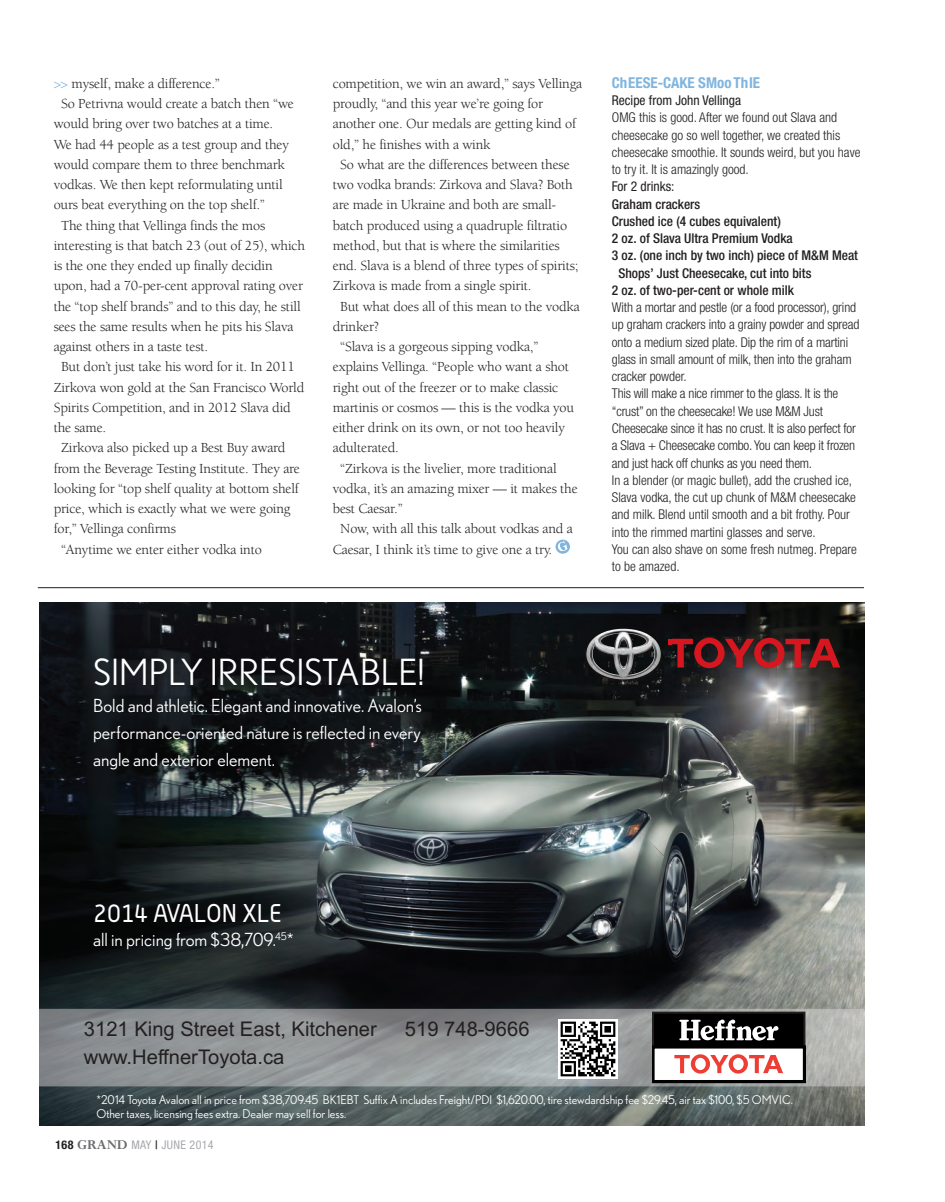
<style>
.page{position:relative;width:945px;height:1202px;background:#fff}
.page>*{position:absolute;margin:0;border:0;box-sizing:border-box;transform-origin:0 0}
.t1{font:36px "Nobel";color:#fff}
.t2{font:25.2px "Alwyn";letter-spacing:-.015em;color:#fff;scale:.95 1}
.t3{font:20.25px "Arial";color:#231f20}
.t4{font:18px/27px "Nobel";color:#fff;text-align:justify}
.t5{font:700 condensed 15px "Helvetica Neue";color:#81b5de}
.t6{font:14.25px "Berkeley";letter-spacing:-.015em;color:#231f20}
.t7{font:300 condensed 13.5px/17.2px "Helvetica Neue";letter-spacing:-.01em;color:#231f20}
.t8{font:500 condensed 13.5px "Helvetica Neue";color:#231f20}
.t9{font:condensed 13.5px "Helvetica Neue";color:#231f20}
.t10{font:12px/13.5px "Nobel";color:#fff}
.t11{font:condensed 12px "Helvetica Neue";letter-spacing:.03em;color:#a8a9ad}
.s1{color:#81b5de}
.s2{font-family:"Nobel Book OV RREZQA"}
.s3{font-weight:700;color:#231f20}
.s4{font-family:"Perpetua";font-weight:700;font-stretch:normal;font-size:15px;color:#6c6d70}
.s5{font-weight:500;color:#231f20}
</style>
<div class="page">
<svg style="left:556px;top:539px;width:14px;height:15px"></svg>
<svg style="left:558px;top:541px;width:10px;height:10px"></svg>
<img style="left:39px;top:602px;width:825px;height:523px">
<img style="left:39px;top:1008px;width:825px;height:78px">
<img style="left:39px;top:1009px;width:825px;height:76px">
<div style="left:653px;top:1012px;width:151px;height:68px;background:#000"></div>
<div style="left:652px;top:1011px;width:153px;height:70px;border:2px solid #231f20"></div>
<div style="left:653px;top:1047px;width:151px;height:34px;background:#fff"></div>
<div style="left:652px;top:1045px;width:153px;height:38px;border:3px solid #000"></div>
<svg style="left:679px;top:1019px;width:100px;height:21px"></svg>
<svg style="left:674px;top:1054px;width:109px;height:19px"></svg>
<img style="left:558px;top:1019px;width:59px;height:59px">
<img style="left:577px;top:623px;width:95px;height:65px">
<svg style="left:668px;top:638px;width:172px;height:30px;background:#721e22"></svg>
<img style="left:586px;top:628px;width:75px;height:51px">
<hr style="left:38px;top:587px;width:826px;height:1px;background:#231f20">
<p class="t6" style="left:54px;top:76px;width:168px"><span class="s1">&gt;&gt;</span> myself, make a difference.”</p>
<p class="t6" style="left:61px;top:96px;width:234px">So Petrivna would create a batch then “we</p>
<p class="t6" style="left:54px;top:116px;width:221px">would bring over two batches at a time.</p>
<p class="t6" style="left:54px;top:137px;width:237px">We had 44 people as a test group and they</p>
<p class="t6" style="left:54px;top:157px;width:233px">would compare them to three benchmark</p>
<p class="t6" style="left:54px;top:177px;width:231px">vodkas. We then kept reformulating until</p>
<p class="t6" style="left:54px;top:197px;width:213px">ours beat everything on the top shelf.”</p>
<p class="t6" style="left:61px;top:218px;width:206px">The thing that Vellinga finds the mos</p>
<p class="t6" style="left:54px;top:238px;width:253px">interesting is that batch 23 (out of 25), which</p>
<p class="t6" style="left:54px;top:258px;width:221px">is the one they ended up finally decidin</p>
<p class="t6" style="left:54px;top:278px;width:251px">upon, had a 70-per-cent approval rating over</p>
<p class="t6" style="left:54px;top:299px;width:249px">the “top shelf brands” and to this day, he still</p>
<p class="t6" style="left:54px;top:319px;width:241px">sees the same results when he pits his Slava</p>
<p class="t6" style="left:54px;top:339px;width:156px">against others in a taste test.</p>
<p class="t6" style="left:61px;top:359px;width:235px">But don’t just take his word for it. In 2011</p>
<p class="t6" style="left:54px;top:380px;width:252px">Zirkova won gold at the San Francisco World</p>
<p class="t6" style="left:54px;top:400px;width:239px">Spirits Competition, and in 2012 Slava did</p>
<p class="t6" style="left:54px;top:420px;width:54px">the same.</p>
<p class="t6" style="left:61px;top:440px;width:226px">Zirkova also picked up a Best Buy award</p>
<p class="t6" style="left:54px;top:461px;width:248px">from the Beverage Testing Institute. They are</p>
<p class="t6" style="left:54px;top:481px;width:247px">looking for “top shelf quality at bottom shelf</p>
<p class="t6" style="left:54px;top:501px;width:238px">price, which is exactly what we were going</p>
<p class="t6" style="left:54px;top:521px;width:124px">for,” Vellinga confirms</p>
<p class="t6" style="left:61px;top:541px;width:202px">“Anytime we enter either vodka into</p>
<p class="t6" style="left:333px;top:76px;width:251px">competition, we win an award,” says Vellinga</p>
<p class="t6" style="left:333px;top:96px;width:212px">proudly, “and this year we’re going for</p>
<p class="t6" style="left:333px;top:116px;width:245px">another one. Our medals are getting kind of</p>
<p class="t6" style="left:333px;top:136px;width:159px">old,” he finishes with a wink</p>
<p class="t6" style="left:340px;top:157px;width:231px">So what are the differences between these</p>
<p class="t6" style="left:333px;top:177px;width:242px">two vodka brands: Zirkova and Slava? Both</p>
<p class="t6" style="left:333px;top:197px;width:225px">are made in Ukraine and both are small-</p>
<p class="t6" style="left:333px;top:217px;width:236px">batch produced using a quadruple filtratio</p>
<p class="t6" style="left:333px;top:238px;width:229px">method, but that is where the similarities</p>
<p class="t6" style="left:333px;top:258px;width:247px">end. Slava is a blend of three types of spirits;</p>
<p class="t6" style="left:333px;top:278px;width:200px">Zirkova is made from a single spirit.</p>
<p class="t6" style="left:340px;top:298px;width:241px">But what does all of this mean to the vodka</p>
<p class="t6" style="left:333px;top:319px;width:48px">drinker?</p>
<p class="t6" style="left:340px;top:339px;width:200px">“Slava is a gorgeous sipping vodka,”</p>
<p class="t6" style="left:333px;top:359px;width:238px">explains Vellinga. “People who want a shot</p>
<p class="t6" style="left:333px;top:379px;width:227px">right out of the freezer or to make classic</p>
<p class="t6" style="left:333px;top:400px;width:243px">martinis or cosmos — this is the vodka you</p>
<p class="t6" style="left:333px;top:420px;width:234px">either drink on its own, or not too heavily</p>
<p class="t6" style="left:333px;top:440px;width:68px">adulterated.</p>
<p class="t6" style="left:340px;top:460px;width:218px">“Zirkova is the livelier, more traditional</p>
<p class="t6" style="left:333px;top:481px;width:247px">vodka, it’s an amazing mixer — it makes the</p>
<p class="t6" style="left:333px;top:501px;width:72px">best Caesar.”</p>
<p class="t6" style="left:340px;top:521px;width:234px">Now, with all this talk about vodkas and a</p>
<p class="t6" style="left:333px;top:541px;width:221px">Caesar, I think it’s time to give one a try.</p>
<p class="t5" style="left:612px;top:73px;width:150px">CH EESE-CAKE SMOO TH IE</p>
<p class="t9" style="left:612px;top:92px;width:131px">Recipe from John Vellinga</p>
<p class="t7" style="left:612px;top:109px;width:250px">OMG this is good. After we found out Slava and cheesecake go so well together, we created this cheesecake smoothie. It sounds weird, but you have to try it. It is amazingly good.</p>
<p class="t9" style="left:612px;top:179px;width:64px">For 2 drinks:</p>
<p class="t8" style="left:612px;top:196px;width:90px">Graham crackers</p>
<p class="t8" style="left:612px;top:213px;width:170px">Crushed ice (4 cubes equivalent)</p>
<p class="t8" style="left:612px;top:230px;width:182px">2 oz. of Slava Ultra Premium Vodka</p>
<p class="t8" style="left:612px;top:247px;width:248px">3 oz. (one inch by two inch) piece of M&amp;M Meat</p>
<p class="t8" style="left:618px;top:265px;width:195px">Shops’ Just Cheesecake, cut into bits</p>
<p class="t8" style="left:612px;top:282px;width:184px">2 oz. of two-per-cent or whole milk</p>
<p class="t7" style="left:612px;top:299px;width:249px">With a mortar and pestle (or a food processor), grind up graham crackers into a grainy powder and spread onto a medium sized plate. Dip the rim of a martini glass in small amount of milk, then into the graham cracker powder.<br>This will make a nice rimmer to the glass. It is the “crust” on the cheesecake! We use M&amp;M Just Cheesecake since it has no crust. It is also perfect for a Slava + Cheesecake combo. You can keep it frozen and just hack off chunks as you need them.<br>In a blender (or magic bullet), add the crushed ice, Slava vodka, the cut up chunk of M&amp;M cheesecake and milk. Blend until smooth and a bit frothy. Pour into the rimmed martini glasses and serve.<br>You can also shave on some fresh nutmeg. Prepare to be amazed.</p>
<h1 class="t1" style="left:93px;top:651px;width:333px">SIMPLY IRRESISTABLE!</h1>
<p class="t4" style="left:93px;top:692px;width:330px">Bold and athletic. Elegant and innovative. Avalon’s performance-oriented nature is reflected in every angle and exterior element.</p>
<h2 class="t2" style="left:93px;top:898px;width:200px">2014 AVALON XLE</h2>
<p class="t4" style="left:93px;top:925px;width:202px">all in pricing from $38,709.<sup>45</sup><span class="s2">*</span></p>
<h3 class="t3" style="left:84px;top:1015px;width:294px">3121 King Street East, Kitchener</h3>
<h3 class="t3" style="left:405px;top:1015px;width:126px">519 748-9666</h3>
<h3 class="t3" style="left:84px;top:1043px;width:202px">www.HeffnerToyota.ca</h3>
<p class="t10" style="left:96px;top:1093px;width:698px">*2014 Toyota Avalon all in price from $38,709.45 BK1EBT Suffix A includes Freight/PDI $1,620.00, tire stewdardship fee $29.45, air tax $100, $5 OMVIC.<br>Other taxes, licensing fees extra. Dealer may sell for less.</p>
<p class="t11" style="left:56px;top:1138px;width:160px"><span class="s3">168</span> <span class="s4">GRAND</span> MAY <span class="s5">|</span> JUNE 2014</p>
</div>
